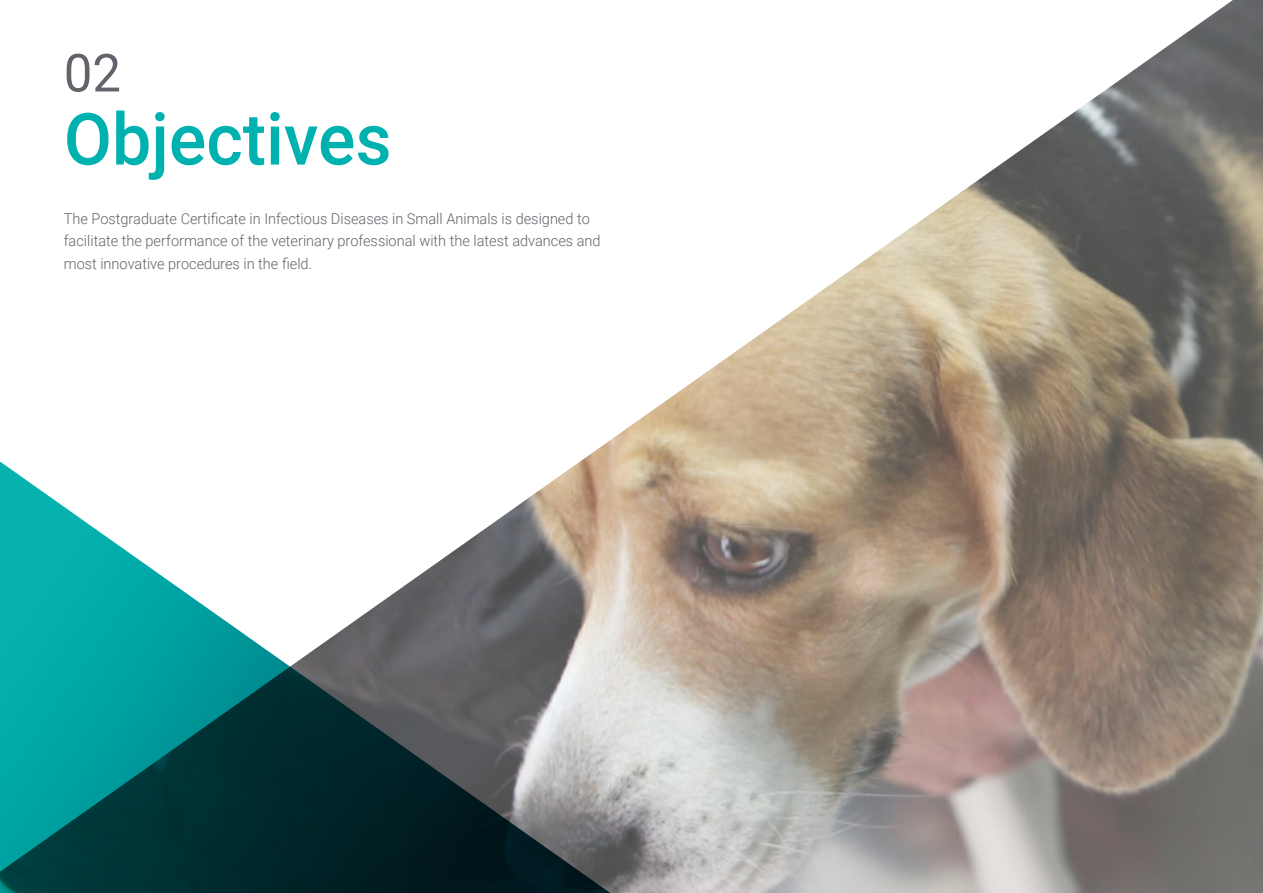
<style>
.page{position:relative;width:1263px;height:893px;background:#fff}
.page>*{position:absolute;margin:0;border:0;box-sizing:border-box;transform-origin:0 0}
.t1{font:500 72px "Roboto";color:#00b2af}
.t2{font:52.5px "Roboto";color:#61646a}
.t3{font:300 15px/22.5px "Roboto";color:#61646a}
</style>
<div class="page">
<img style="left:602px;top:0;width:661px;height:893px">
<svg style="left:0;top:446px;width:640px;height:447px"></svg>
<h2 class="t2" style="left:64px;top:36px;width:59px">02</h2>
<h1 class="t1" style="left:64px;top:89px;width:329px">Objectives</h1>
<p class="t3" style="left:64px;top:207px;width:538px">The Postgraduate Certificate in Infectious Diseases in Small Animals is designed to facilitate the performance of the veterinary professional with the latest advances and most innovative procedures in the field.</p>
</div>
